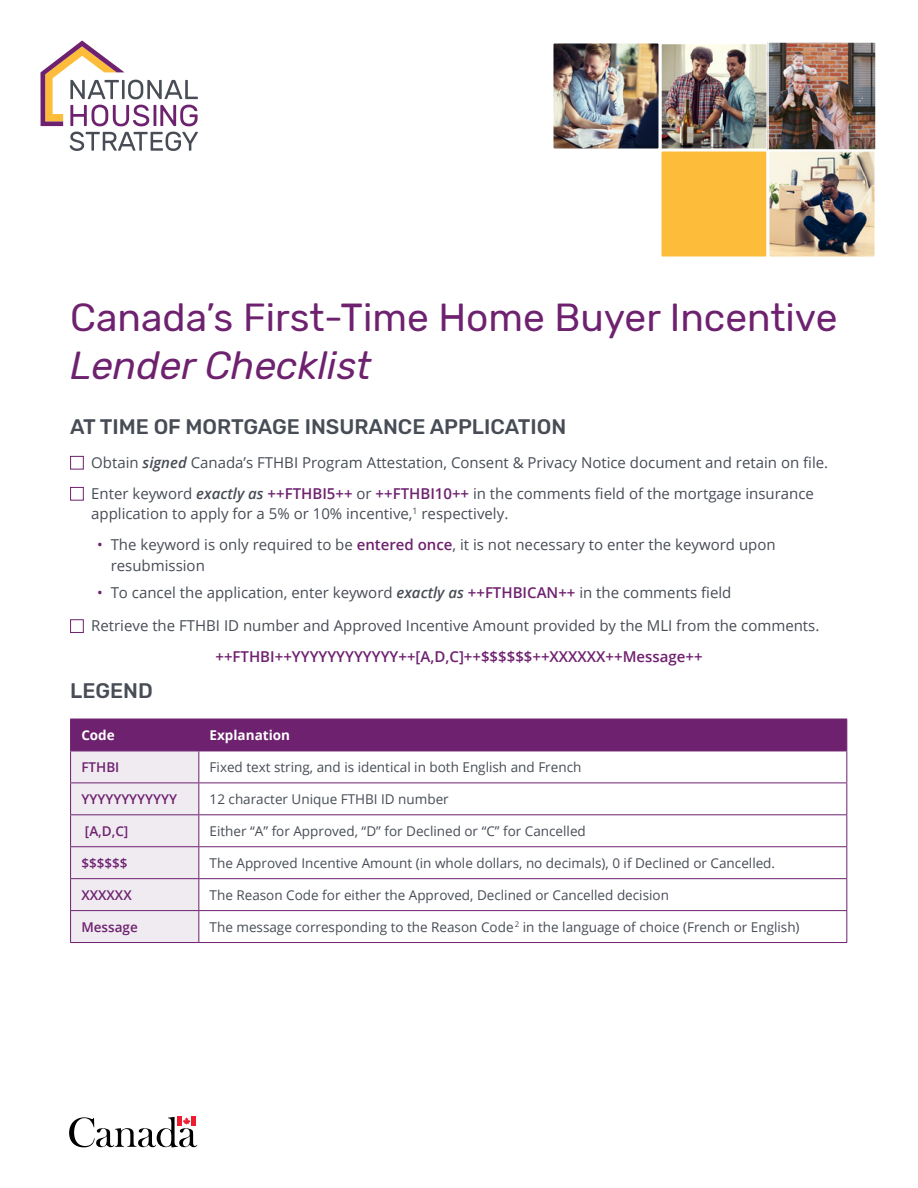
<style>
.page{position:relative;width:918px;height:1188px;background:#fff}
.page>*{position:absolute;margin:0;border:0;box-sizing:border-box;transform-origin:0 0}
.HI_Title{font:39px/48px "Rubik";color:#6e216f}
.H2_Subhead1{font:500 21px "Rubik";color:#474c55}
.P_Body{font:15px/20.2px "Open Sans";color:#474c55}
.P_Body-2{font:600 15px "Open Sans";color:#6e216f}
.Table_body_2{font:13.5px "Open Sans";color:#474c55}
.Table_body_1{font:600 13.5px "Open Sans";color:#6e216f}
.Table_head_left{font:700 13.5px "Open Sans";color:#fff}
.s1{font-style:italic}
.s2{font-weight:600;font-style:italic}
.s3{font-weight:600;color:#6e216f}
.s4{color:#6e216f}
</style>
<div class="page">
<img style="left:554px;top:44px;width:211px;height:104px">
<div style="left:658px;top:41px;width:111px;height:111px;border:3px solid #fff"></div>
<div style="left:550px;top:40px;width:112px;height:112px;border:3px solid #fff"></div>
<svg style="left:69px;top:1117px;width:128px;height:31px"></svg>
<div style="left:658px;top:149px;width:111px;height:111px;background:#fdbd3b;border:3px solid #fff"></div>
<img style="left:770px;top:44px;width:104px;height:212px">
<div style="left:766px;top:149px;width:111px;height:111px;border:3px solid #fff"></div>
<div style="left:767px;top:41px;width:110px;height:110px;border:2px solid #fff"></div>
<div style="left:70px;top:456px;width:14px;height:14px;background:#fff;border:1px solid #6e216f"></div>
<div style="left:70px;top:487px;width:14px;height:14px;background:#fff;border:1px solid #6e216f"></div>
<div style="left:70px;top:619px;width:14px;height:14px;background:#fff;border:1px solid #6e216f"></div>
<svg style="left:71px;top:720px;width:775px;height:222px"></svg>
<hr style="left:70px;top:719px;width:129px;height:1px;background:#6e216f">
<hr style="left:70px;top:719px;width:1px;height:32px;background:#6e216f">
<hr style="left:199px;top:719px;width:648px;height:1px;background:#6e216f">
<hr style="left:198px;top:719px;width:1px;height:32px;background:#6e216f">
<hr style="left:846px;top:719px;width:1px;height:32px;background:#6e216f">
<hr style="left:70px;top:751px;width:129px;height:1px;background:#6e216f">
<hr style="left:70px;top:751px;width:1px;height:32px;background:#6e216f">
<hr style="left:199px;top:751px;width:648px;height:1px;background:#6e216f">
<hr style="left:198px;top:751px;width:1px;height:32px;background:#6e216f">
<hr style="left:846px;top:751px;width:1px;height:32px;background:#6e216f">
<hr style="left:70px;top:783px;width:129px;height:1px;background:#6e216f">
<hr style="left:70px;top:783px;width:1px;height:31px;background:#6e216f">
<hr style="left:199px;top:783px;width:648px;height:1px;background:#6e216f">
<hr style="left:198px;top:783px;width:1px;height:31px;background:#6e216f">
<hr style="left:846px;top:783px;width:1px;height:31px;background:#6e216f">
<hr style="left:70px;top:814px;width:129px;height:1px;background:#6e216f">
<hr style="left:70px;top:815px;width:1px;height:31px;background:#6e216f">
<hr style="left:199px;top:814px;width:648px;height:1px;background:#6e216f">
<hr style="left:198px;top:815px;width:1px;height:31px;background:#6e216f">
<hr style="left:846px;top:815px;width:1px;height:31px;background:#6e216f">
<hr style="left:70px;top:846px;width:129px;height:1px;background:#6e216f">
<hr style="left:70px;top:847px;width:1px;height:31px;background:#6e216f">
<hr style="left:199px;top:846px;width:648px;height:1px;background:#6e216f">
<hr style="left:198px;top:847px;width:1px;height:31px;background:#6e216f">
<hr style="left:846px;top:847px;width:1px;height:31px;background:#6e216f">
<hr style="left:70px;top:878px;width:129px;height:1px;background:#6e216f">
<hr style="left:70px;top:879px;width:1px;height:31px;background:#6e216f">
<hr style="left:199px;top:878px;width:648px;height:1px;background:#6e216f">
<hr style="left:198px;top:879px;width:1px;height:31px;background:#6e216f">
<hr style="left:846px;top:879px;width:1px;height:31px;background:#6e216f">
<hr style="left:70px;top:910px;width:129px;height:1px;background:#6e216f">
<hr style="left:70px;top:911px;width:1px;height:31px;background:#6e216f">
<hr style="left:199px;top:910px;width:648px;height:1px;background:#6e216f">
<hr style="left:198px;top:911px;width:1px;height:31px;background:#6e216f">
<hr style="left:846px;top:911px;width:1px;height:31px;background:#6e216f">
<hr style="left:70px;top:942px;width:129px;height:1px;background:#6e216f">
<hr style="left:199px;top:942px;width:648px;height:1px;background:#6e216f">
<svg style="left:70px;top:132px;width:128px;height:19px"></svg>
<svg style="left:41px;top:41px;width:157px;height:85px"></svg>
<h1 class="HI_Title" style="left:70px;top:295px;width:769px">Canada’s First-Time Home Buyer Incentive<br><span class="s1">Lender Checklist</span></h1>
<h2 class="H2_Subhead1" style="left:70px;top:415px;width:498px">AT TIME OF MORTGAGE INSURANCE APPLICATION</h2>
<p class="P_Body" style="left:91px;top:452px;width:739px">Obtain <span class="s2">signed</span> Canada’s FTHBI Program Attestation, Consent &amp; Privacy Notice document and retain on file.</p>
<p class="P_Body" style="left:91px;top:483px;width:724px">Enter keyword <span class="s2">exactly as</span> <span class="s3">++FTHBI5++</span> or <span class="s3">++FTHBI10++</span> in the comments field of the mortgage insurance application to apply for a 5% or 10% incentive,<sup>1</sup> respectively.</p>
<p class="P_Body" style="left:111px;top:534px;width:667px;text-indent:-14px"><span class="s4">•</span> The keyword is only required to be <span class="s3">entered once</span>, it is not necessary to enter the keyword upon resubmission</p>
<p class="P_Body" style="left:97px;top:582px;width:636px"><span class="s4">•</span> To cancel the application, enter keyword <span class="s2">exactly as</span> <span class="s3">++FTHBICAN++</span> in the comments field</p>
<p class="P_Body" style="left:91px;top:615px;width:730px">Retrieve the FTHBI ID number and Approved Incentive Amount provided by the MLI from the comments.</p>
<p class="P_Body-2" style="left:215px;top:647px;width:489px">++FTHBI++YYYYYYYYYYYY++[A,D,C]++$$$$$$++XXXXXX++Message++</p>
<h2 class="H2_Subhead1" style="left:70px;top:679px;width:84px">LEGEND</h2>
<p class="Table_head_left" style="left:81px;top:726px;width:35px">Code</p>
<p class="Table_head_left" style="left:210px;top:726px;width:82px">Explanation</p>
<p class="Table_body_1" style="left:81px;top:758px;width:39px">FTHBI</p>
<p class="Table_body_2" style="left:210px;top:758px;width:373px">Fixed text string, and is identical in both English and French</p>
<p class="Table_body_1" style="left:81px;top:790px;width:97px">YYYYYYYYYYYY</p>
<p class="Table_body_2" style="left:210px;top:790px;width:241px">12 character Unique FTHBI ID number</p>
<p class="Table_body_1" style="left:85px;top:822px;width:45px">[A,D,C]</p>
<p class="Table_body_2" style="left:210px;top:822px;width:378px">Either “A” for Approved, “D” for Declined or “C” for Cancelled</p>
<p class="Table_body_1" style="left:81px;top:854px;width:48px">$$$$$$</p>
<p class="Table_body_2" style="left:210px;top:854px;width:567px">The Approved Incentive Amount (in whole dollars, no decimals), 0 if Declined or Cancelled.</p>
<p class="Table_body_1" style="left:81px;top:886px;width:52px">XXXXXX</p>
<p class="Table_body_2" style="left:210px;top:886px;width:461px">The Reason Code for either the Approved, Declined or Cancelled decision</p>
<p class="Table_body_1" style="left:81px;top:918px;width:58px">Message</p>
<p class="Table_body_2" style="left:210px;top:918px;width:592px">The message corresponding to the Reason Code <sup>2</sup> in the language of choice (French or English)</p>
</div>
